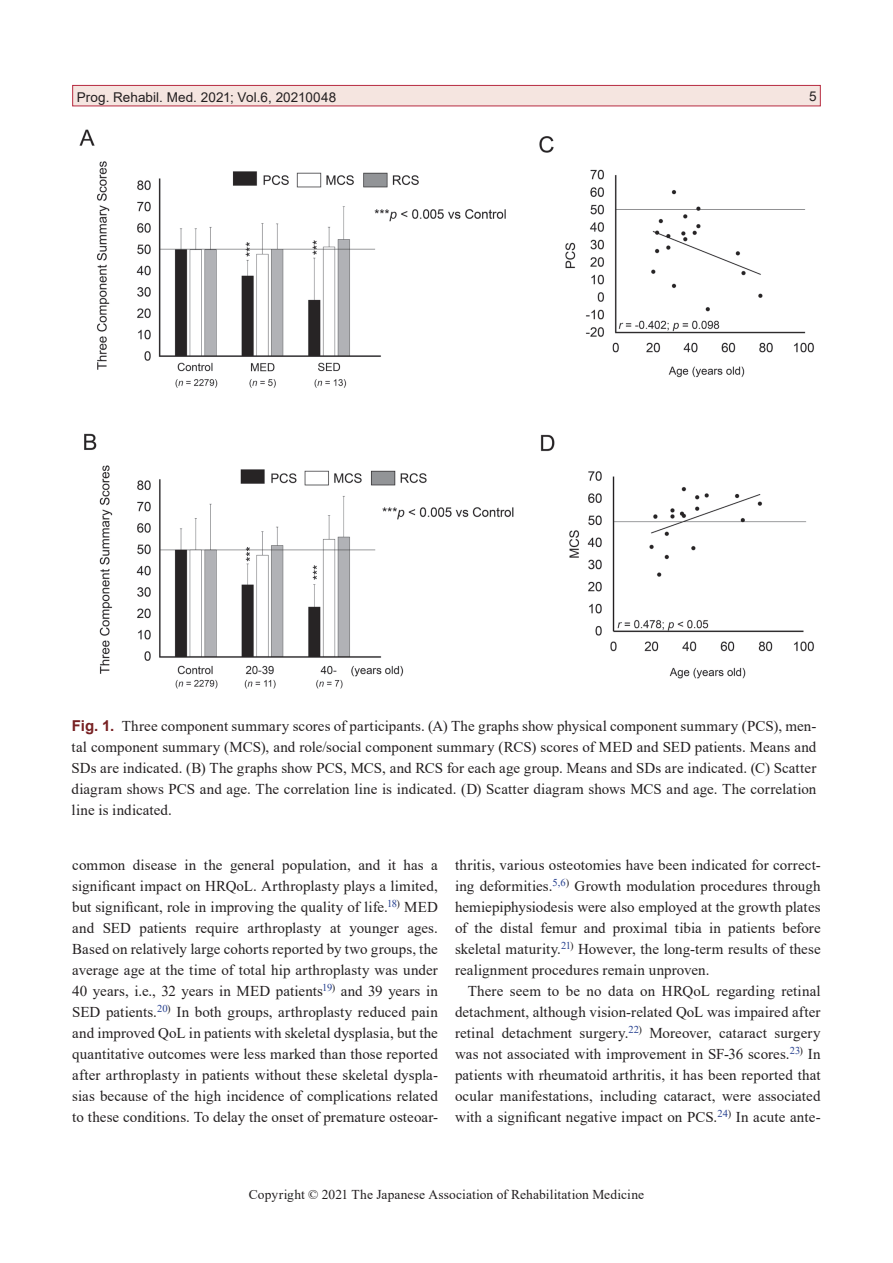
<style>
.page{position:relative;width:893px;height:1263px;background:#fff}
.page>*{position:absolute;margin:0;border:0;box-sizing:border-box;transform-origin:0 0}
.t1{font:15px/21px "Times New Roman";letter-spacing:.005em;color:#231f20;text-align:justify}
.t2{font:13.5px "Times New Roman";letter-spacing:.005em;color:#231f20}
.t3{font:13.5px "Arial";letter-spacing:.01em;color:#231f20}
.s1{font-family:"Arial";font-weight:700;color:#772022}
</style>
<div class="page">
<div style="left:72px;top:85px;width:749px;height:21px;background:#f5e5e0;border:1px solid #b72b40"></div>
<img style="left:79px;top:129px;width:735px;height:560px">
<p class="t3" style="left:77px;top:88px;width:261px">Prog. Rehabil. Med. 2021; Vol.6, 20210048</p>
<p class="t3" style="left:809px;top:87px;width:9px">5</p>
<p class="t1" style="left:72px;top:715px;width:746px"><span class="s1">Fig. 1.</span> Three component summary scores of participants. (A) The graphs show physical component summary (PCS), men&shy;tal component summary (MCS), and role/social component summary (RCS) scores of MED and SED patients. Means and SDs are indicated. (B) The graphs show PCS, MCS, and RCS for each age group. Means and SDs are indicated. (C) Scatter diagram shows PCS and age. The correlation line is indicated. (D) Scatter diagram shows MCS and age. The correlation line is indicated.</p>
<p class="t1" style="left:72px;top:854px;width:367px">common disease in the general population, and it has a significant impact on HRQoL. Arthroplasty plays a limited, but significant, role in improving the quality of life.<sup>18</sup><sup>)</sup> MED and SED patients require arthroplasty at younger ages.<br>Based on relatively large cohorts reported by two groups, the average age at the time of total hip arthroplasty was under 40 years, i.e., 32 years in MED patients<sup>19</sup><sup>)</sup> and 39 years in SED patients.<sup>20</sup><sup>)</sup> In both groups, arthroplasty reduced pain and improved QoL in patients with skeletal dysplasia, but the quantitative outcomes were less marked than those reported after arthroplasty in patients without these skeletal dyspla&shy;sias because of the high incidence of complications related to these conditions. To delay the onset of premature osteoar-</p>
<p class="t1" style="left:455px;top:854px;width:367px">thritis, various osteotomies have been indicated for correct&shy;ing deformities.<sup>5,6</sup><sup>)</sup> Growth modulation procedures through hemiepiphysiodesis were also employed at the growth plates of the distal femur and proximal tibia in patients before skeletal maturity.<sup>21</sup><sup>)</sup> However, the long-term results of these realignment procedures remain unproven.</p>
<p class="t1" style="left:455px;top:980px;width:367px;text-indent:13px">There seem to be no data on HRQoL regarding retinal detachment, although vision-related QoL was impaired after retinal detachment surgery.<sup>22</sup><sup>)</sup> Moreover, cataract surgery was not associated with improvement in SF-36 scores.<sup>23</sup><sup>)</sup> In patients with rheumatoid arthritis, it has been reported that ocular manifestations, including cataract, were associated with a significant negative impact on PCS.<sup>24</sup><sup>)</sup> In acute ante-</p>
<p class="t2" style="left:249px;top:1185px;width:397px">Copyright © 2021 The Japanese Association of Rehabilitation Medicine</p>
</div>
